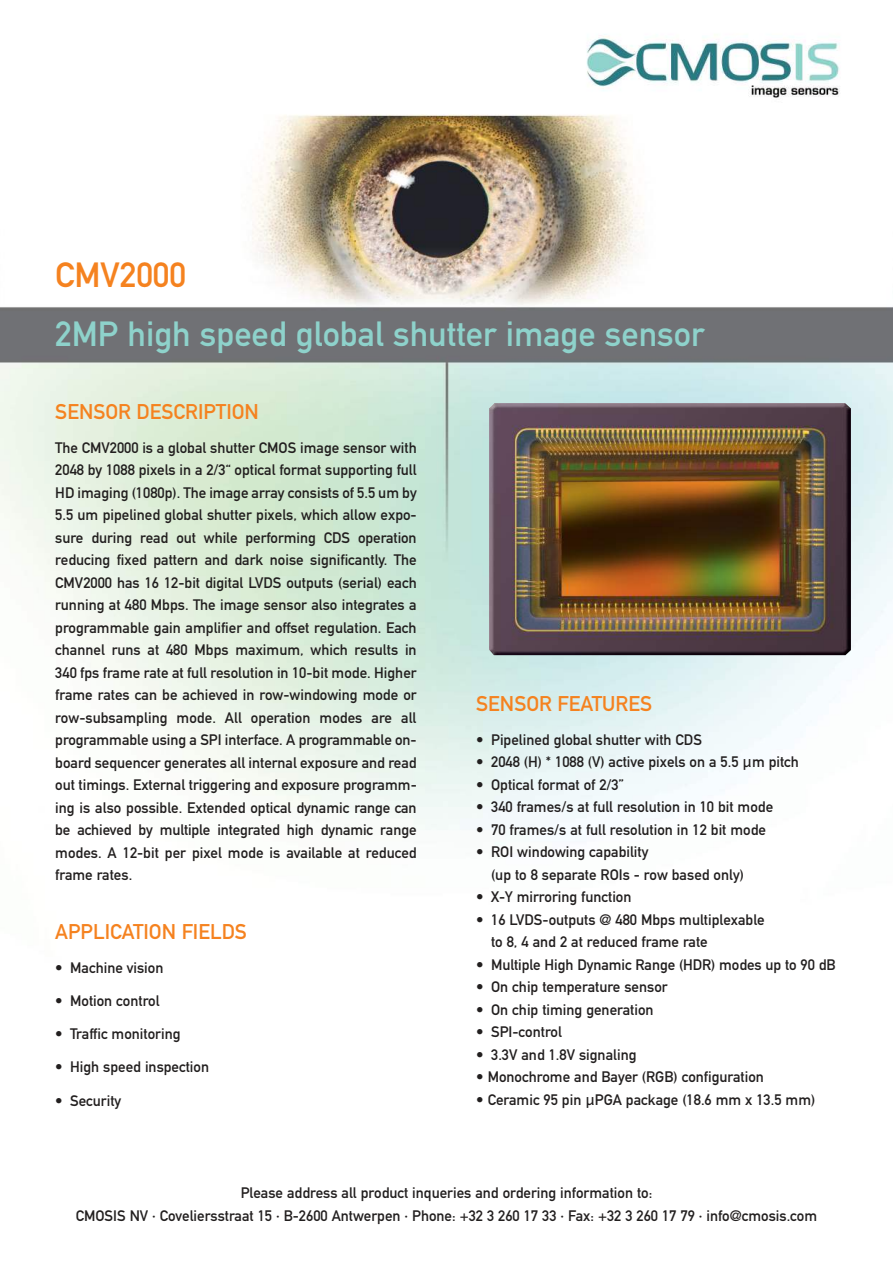
<style>
.page{position:relative;width:893px;height:1263px;background:#fff}
.page>*{position:absolute;margin:0;border:0;box-sizing:border-box;transform-origin:0 0}
.t1{font:34.5px "DIN Mittelschrift LT";color:#8ed2cb}
.t2{font:34.5px "DIN Mittelschrift LT";color:#f5821f}
.t3{font:21px "DIN Mittelschrift LT";color:#f5821f}
.t4{font:15px/22.5px "DIN Mittelschrift LT";color:#221f1f}
.s1{font-family:"Lucida Grande";font-size:7.35px}
</style>
<div class="page">
<img style="left:0;top:34px;width:893px;height:796px">
<img style="left:489px;top:403px;width:362px;height:252px">
<h1 class="t2" style="left:55px;top:262px;width:132px">CMV2000</h1>
<h1 class="t1" style="left:55px;top:321px;width:651px">2MP high speed global shutter image sensor</h1>
<h2 class="t3" style="left:55px;top:404px;width:205px">SENSOR DESCRIPTION</h2>
<p class="t4" style="left:55px;top:438px;width:363px;text-align:justify">The CMV2000 is a global shutter CMOS image sensor with 2048 by 1088 pixels in a 2/3“ optical format supporting full HD imaging (1080p). The image array consists of 5.5 um by 5.5 um pipelined global shutter pixels, which allow expo&shy;sure during read out while performing CDS operation reducing fixed pattern and dark noise significantly. The CMV2000 has 16 12-bit digital LVDS outputs (serial) each running at 480 Mbps. The image sensor also integrates a programmable gain amplifier and offset regulation. Each channel runs at 480 Mbps maximum, which results in 340 fps frame rate at full resolution in 10-bit mode. Higher frame rates can be achieved in row-windowing mode or row-subsampling mode. All operation modes are all programmable using a SPI interface. A programmable on&shy;board sequencer generates all internal exposure and read out timings. External triggering and exposure programm&shy;ing is also possible. Extended optical dynamic range can be achieved by multiple integrated high dynamic range modes. A 12-bit per pixel mode is available at reduced frame rates.</p>
<h2 class="t3" style="left:55px;top:924px;width:193px">APPLICATION FIELDS</h2>
<p class="t4" style="left:55px;top:958px;width:110px">• Machine vision</p>
<p class="t4" style="left:55px;top:991px;width:106px">• Motion control</p>
<p class="t4" style="left:55px;top:1024px;width:127px">• Traffic monitoring</p>
<p class="t4" style="left:55px;top:1057px;width:155px">• High speed inspection</p>
<p class="t4" style="left:55px;top:1090px;width:67px">• Security</p>
<h2 class="t3" style="left:476px;top:696px;width:177px">SENSOR FEATURES</h2>
<p class="t4" style="left:476px;top:730px;width:227px">• Pipelined global shutter with CDS</p>
<p class="t4" style="left:476px;top:752px;width:324px">• 2048 (H) * 1088 (V) active pixels on a 5.5 <span class="s1">µ</span>m pitch</p>
<p class="t4" style="left:476px;top:775px;width:149px">• Optical format of 2/3”</p>
<p class="t4" style="left:476px;top:797px;width:298px">• 340 frames/s at full resolution in 10 bit mode</p>
<p class="t4" style="left:476px;top:820px;width:291px">• 70 frames/s at full resolution in 12 bit mode</p>
<p class="t4" style="left:491px;top:842px;width:254px;text-indent:-15px">• ROI windowing capability<br>(up to 8 separate ROIs - row based only)</p>
<p class="t4" style="left:476px;top:887px;width:157px">• X-Y mirroring function</p>
<p class="t4" style="left:491px;top:910px;width:275px;text-indent:-15px">• 16 LVDS-outputs @ 480 Mbps multiplexable to 8, 4 and 2 at reduced frame rate</p>
<p class="t4" style="left:476px;top:955px;width:361px">• Multiple High Dynamic Range (HDR) modes up to 90 dB</p>
<p class="t4" style="left:476px;top:977px;width:193px">• On chip temperature sensor</p>
<p class="t4" style="left:476px;top:1000px;width:179px">• On chip timing generation</p>
<p class="t4" style="left:476px;top:1022px;width:87px">• SPI-control</p>
<p class="t4" style="left:476px;top:1045px;width:162px">• 3.3V and 1.8V signaling</p>
<p class="t4" style="left:476px;top:1067px;width:289px">• Monochrome and Bayer (RGB) configuration</p>
<p class="t4" style="left:476px;top:1090px;width:341px">• Ceramic 95 pin <span class="s1">µ</span>PGA package (18.6 mm x 13.5 mm)</p>
<p class="t4" style="left:76px;top:1183px;width:743px;text-align:center">Please address all product inqueries and ordering information to:<br>CMOSIS NV · Coveliersstraat 15 · B-2600 Antwerpen · Phone: +32 3 260 17 33 · Fax: +32 3 260 17 79 · info@cmosis.com</p>
</div>
